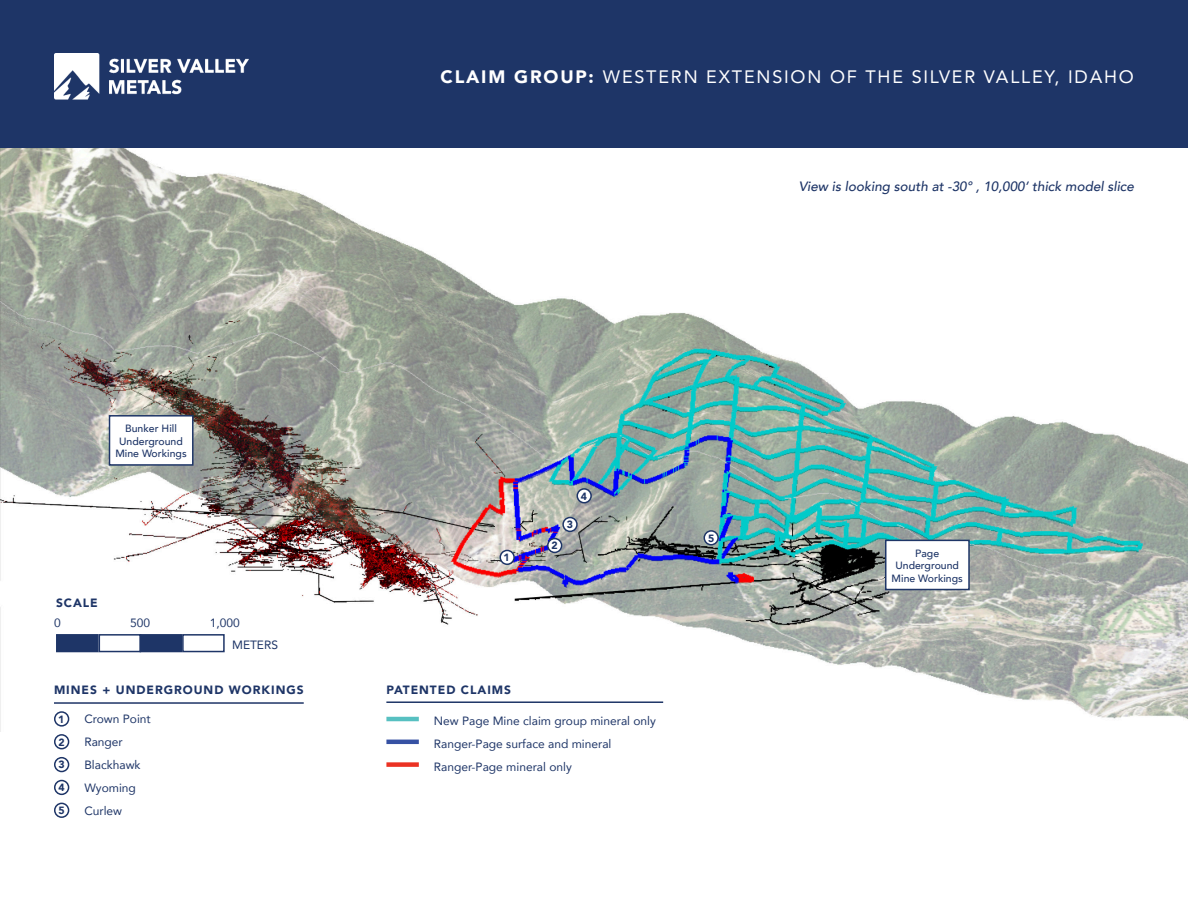
<style>
.page{position:relative;width:1188px;height:918px;background:#fff}
.page>*{position:absolute;margin:0;border:0;box-sizing:border-box;transform-origin:0 0}
.t1{font:18px "Avenir";letter-spacing:.1em;color:#fff}
.t2{font:italic 500 13.5px "Avenir";color:#1e3567}
.t3{font:12px "Avenir";color:#1e3567}
.t4{font:900 12px "Avenir";letter-spacing:.08em;color:#1e3567}
.t5{font:500 10.5px/12.6px "Avenir";color:#1e3567;text-align:center}
.t6{font:900 10.5px "Avenir";color:#1e3567}
.s1{font-weight:900}
</style>
<div class="page">
<img style="left:0;top:148px;width:1188px;height:583px">
<div style="left:0;top:0;width:1188px;height:148px;background:#1e3567"></div>
<img style="left:54px;top:54px;width:194px;height:46px">
<hr style="left:54px;top:702px;width:250px;height:2px;background:#1e3567">
<div style="left:55px;top:712px;width:14px;height:14px;background:#fff;border-radius:50%"></div>
<div style="left:54px;top:711px;width:15px;height:16px;border:2px solid #1e3567;border-radius:50%"></div>
<div style="left:54px;top:734px;width:15px;height:15px;border:2px solid #1e3567;border-radius:50%"></div>
<div style="left:54px;top:757px;width:15px;height:15px;border:2px solid #1e3567;border-radius:50%"></div>
<div style="left:54px;top:780px;width:15px;height:15px;border:2px solid #1e3567;border-radius:50%"></div>
<div style="left:54px;top:803px;width:15px;height:15px;border:2px solid #1e3567;border-radius:50%"></div>
<hr style="left:386px;top:701px;width:277px;height:2px;background:#1e3567">
<hr style="left:386px;top:717px;width:33px;height:4px;background:#57c0c1">
<hr style="left:386px;top:740px;width:33px;height:4px;background:#3651a3">
<div style="left:386px;top:762px;width:33px;height:5px;background:#eb3223"></div>
<div style="left:56px;top:634px;width:43px;height:18px;background:#1e3567;border:2px solid #1e3567"></div>
<div style="left:140px;top:634px;width:42px;height:18px;background:#1e3567;border:2px solid #1e3567"></div>
<div style="left:99px;top:634px;width:42px;height:18px;border:2px solid #1e3567"></div>
<div style="left:182px;top:634px;width:43px;height:18px;border:2px solid #1e3567"></div>
<div style="left:500px;top:550px;width:14px;height:14px;background:#fff;border-radius:50%"></div>
<div style="left:500px;top:550px;width:15px;height:15px;border:2px solid #1e3567;border-radius:50%"></div>
<div style="left:548px;top:539px;width:14px;height:13px;background:#fff;border-radius:50%"></div>
<div style="left:547px;top:538px;width:15px;height:15px;border:2px solid #1e3567;border-radius:50%"></div>
<div style="left:563px;top:518px;width:14px;height:13px;background:#fff;border-radius:50%"></div>
<div style="left:562px;top:517px;width:16px;height:15px;border:2px solid #1e3567;border-radius:50%"></div>
<div style="left:577px;top:489px;width:14px;height:14px;background:#fff;border-radius:50%"></div>
<div style="left:577px;top:488px;width:15px;height:15px;border:2px solid #1e3567;border-radius:50%"></div>
<div style="left:704px;top:531px;width:14px;height:14px;background:#fff;border-radius:50%"></div>
<div style="left:704px;top:530px;width:15px;height:16px;border:2px solid #1e3567;border-radius:50%"></div>
<div style="left:109px;top:415px;width:85px;height:51px;background:#fff;border:2px solid #1e3567"></div>
<div style="left:885px;top:540px;width:85px;height:50px;background:#fff;border:2px solid #1e3567"></div>
<p class="t1" style="left:441px;top:62px;width:695px"><span class="s1">CLAIM GROUP:</span> WESTERN EXTENSION OF THE SILVER VALLEY, IDAHO</p>
<p class="t2" style="left:799px;top:178px;width:337px">View is looking south at -30° , 10,000’ thick model slice</p>
<p class="t5" style="left:115px;top:421px;width:73px">Bunker Hill<br>Underground<br>Mine Workings</p>
<p class="t4" style="left:56px;top:593px;width:43px">SCALE</p>
<p class="t3" style="left:54px;top:613px;width:8px">0</p>
<p class="t3" style="left:130px;top:613px;width:22px">500</p>
<p class="t3" style="left:210px;top:613px;width:32px">1,000</p>
<p class="t3" style="left:232px;top:635px;width:47px">METERS</p>
<p class="t4" style="left:54px;top:680px;width:251px">MINES + UNDERGROUND WORKINGS</p>
<p class="t3" style="left:84px;top:709px;width:68px">Crown Point</p>
<p class="t3" style="left:84px;top:732px;width:40px">Ranger</p>
<p class="t3" style="left:84px;top:755px;width:58px">Blackhawk</p>
<p class="t3" style="left:84px;top:778px;width:53px">Wyoming</p>
<p class="t3" style="left:84px;top:801px;width:39px">Curlew</p>
<p class="t6" style="left:58px;top:710px;width:8px">1</p>
<p class="t6" style="left:59px;top:733px;width:8px">2</p>
<p class="t6" style="left:59px;top:756px;width:8px">3</p>
<p class="t6" style="left:59px;top:779px;width:8px">4</p>
<p class="t6" style="left:59px;top:801px;width:8px">5</p>
<p class="t6" style="left:504px;top:548px;width:8px">1</p>
<p class="t6" style="left:552px;top:537px;width:8px">2</p>
<p class="t6" style="left:567px;top:516px;width:8px">3</p>
<p class="t6" style="left:581px;top:487px;width:8px">4</p>
<p class="t4" style="left:386px;top:680px;width:126px">PATENTED CLAIMS</p>
<p class="t3" style="left:434px;top:711px;width:224px">New Page Mine claim group mineral only</p>
<p class="t3" style="left:434px;top:734px;width:179px">Ranger-Page surface and mineral</p>
<p class="t3" style="left:434px;top:757px;width:140px">Ranger-Page mineral only</p>
<p class="t6" style="left:708px;top:529px;width:8px">5</p>
<p class="t5" style="left:892px;top:546px;width:73px">Page<br>Underground<br>Mine Workings</p>
</div>
